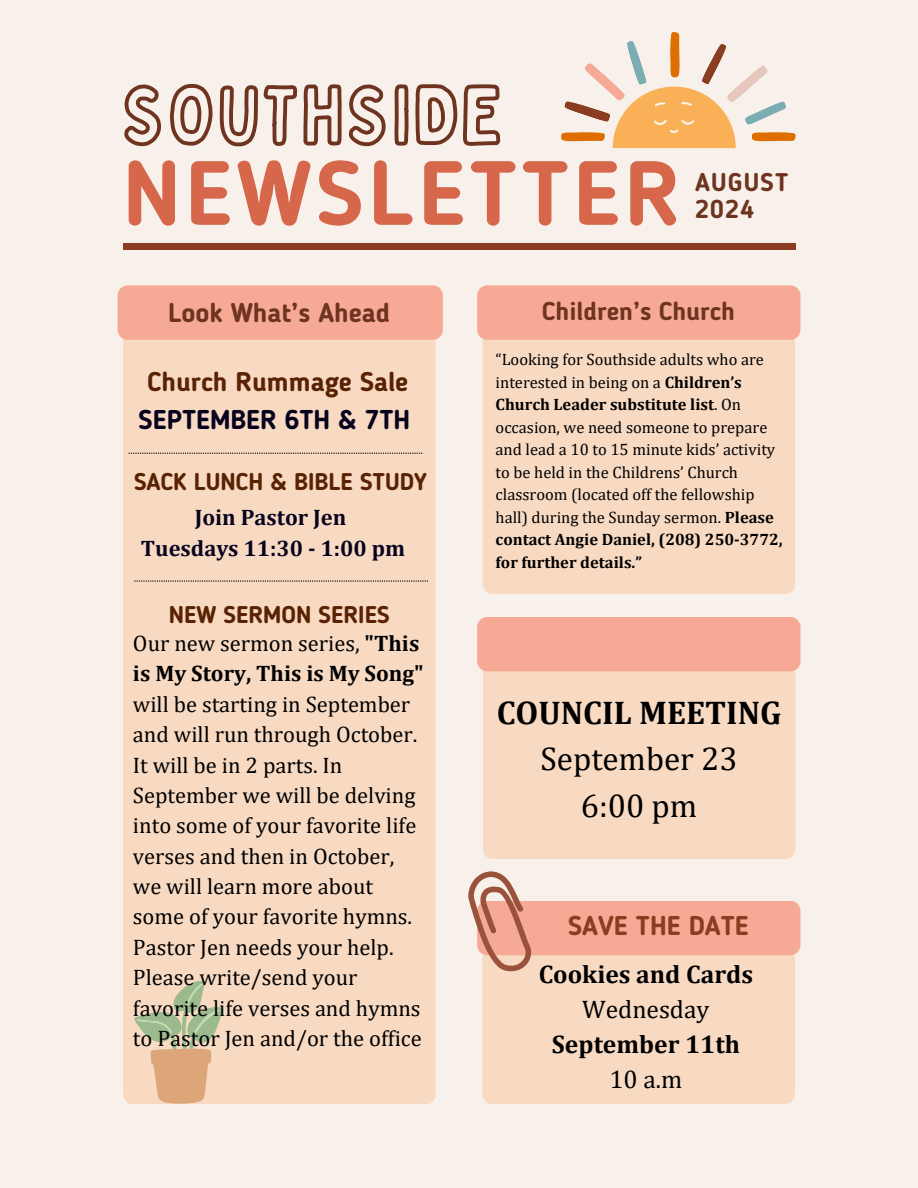
<style>
.page{position:relative;width:918px;height:1188px;background:#f8f1eb}
.page>*{position:absolute;margin:0;border:0;box-sizing:border-box;transform-origin:0 0}
.t1{font:700 90.3px "Blogger Sans";letter-spacing:.05em;color:#d6674a}
.t2{font:33px/46.2px "Cambria";color:#000;text-align:center}
.t3{font:700 27px "Blogger Sans";color:#08031d}
.t4{font:700 27px "Blogger Sans";color:#8a3d21}
.t5{font:700 26.85px "Blogger Sans";color:#592202}
.t6{font:700 26.85px "Blogger Sans";color:#6e3420}
.t7{font:700 25.5px/34.8px "Cambria";color:#000;text-align:center}
.t8{font:700 25.5px "Blogger Sans";color:#6e3420}
.t9{font:700 25.35px/27.5px "Blogger Sans";letter-spacing:.05em;color:#6e3420}
.t10{font:700 24px "Blogger Sans";color:#592202}
.t11{font:22.5px/30.3px "Cambria";color:#000}
.t12{font:700 22.5px "Cambria";color:#08031d}
.t13{font:16.5px/22.5px "Cambria";color:#000}
.s1{font-weight:700}
.s2{font-weight:400}
</style>
<div class="page">
<svg style="left:561px;top:32px;width:234px;height:116px"></svg>
<div style="left:123px;top:340px;width:313px;height:764px;background:#f8dac3"></div>
<div style="left:118px;top:285px;width:325px;height:55px;background:#f6aa96"></div>
<div style="left:483px;top:671px;width:312px;height:188px;background:#f8dac3"></div>
<div style="left:477px;top:617px;width:323px;height:54px;background:#f6aa96"></div>
<div style="left:483px;top:340px;width:312px;height:254px;background:#f8dac3"></div>
<div style="left:477px;top:285px;width:323px;height:55px;background:#f6aa96"></div>
<div style="left:123px;top:243px;width:672px;height:6px;background:#8a3d21"></div>
<div style="left:482px;top:971px;width:313px;height:133px;background:#f8dac3"></div>
<svg style="left:468px;top:871px;width:332px;height:100px"></svg>
<svg style="left:134px;top:981px;width:89px;height:123px;background:#dac5a3"></svg>
<svg style="left:124px;top:84px;width:377px;height:63px"></svg>
<svg style="left:129px;top:453px;width:293px;height:1px"></svg>
<svg style="left:134px;top:580px;width:294px;height:2px"></svg>
<h5 class="t1" style="left:123px;top:156px;width:559px">NEWSLETTER</h5>
<p class="t9" style="left:695px;top:170px;width:95px">AUGUST<br>2024</p>
<h2 class="t6" style="left:168px;top:302px;width:224px">Look What’s Ahead</h2>
<p class="t5" style="left:148px;top:370px;width:262px">Church Rummage Sale</p>
<p class="t3" style="left:139px;top:409px;width:273px">SEPTEMBER 6TH &amp; 7TH</p>
<p class="t10" style="left:134px;top:471px;width:294px">SACK LUNCH &amp; BIBLE STUDY</p>
<p class="t12" style="left:195px;top:504px;width:153px">Join Pastor Jen</p>
<p class="t12" style="left:141px;top:534px;width:266px">Tuesdays 11:30 - 1:00 pm</p>
<h4 class="t10" style="left:169px;top:605px;width:222px">NEW SERMON SERIES</h4>
<h1 class="t11" style="left:133px;top:628px;width:292px">Our new sermon series, <span class="s1">"This is My Story, This is My Song" </span>will be starting in September and will run through October.<br>It will be in 2 parts. In<br>September we will be delving into some of your favorite life verses and then in October, we will learn more about some of your favorite hymns.<br>Pastor Jen needs your help.<br>Please write/send your favorite life verses and hymns to Pastor Jen and/or the office</h1>
<p class="t8" style="left:542px;top:301px;width:194px">Children’s Church</p>
<h4 class="t13" style="left:496px;top:348px;width:289px">“Looking for Southside adults who are interested in being on a <span class="s1">Children’s Church Leader substitute list</span>. On occasion, we need someone to prepare and lead a 10 to 15 minute kids’ activity to be held in the Childrens’ Church classroom (located off the fellowship hall) during the Sunday sermon. <span class="s1">Please contact Angie Daniel, (208) 250-3772, for further details.”</span></h4>
<p class="t2" style="left:497px;top:689px;width:286px"><span class="s1">COUNCIL MEETING<br></span>September 23<br>6:00 pm</p>
<h5 class="t4" style="left:568px;top:915px;width:182px">SAVE THE DATE</h5>
<h5 class="t7" style="left:539px;top:956px;width:216px">Cookies and Cards<br><span class="s2">Wednesday<br></span>September 11th<br><span class="s2">10 a.m</span></h5>
</div>
